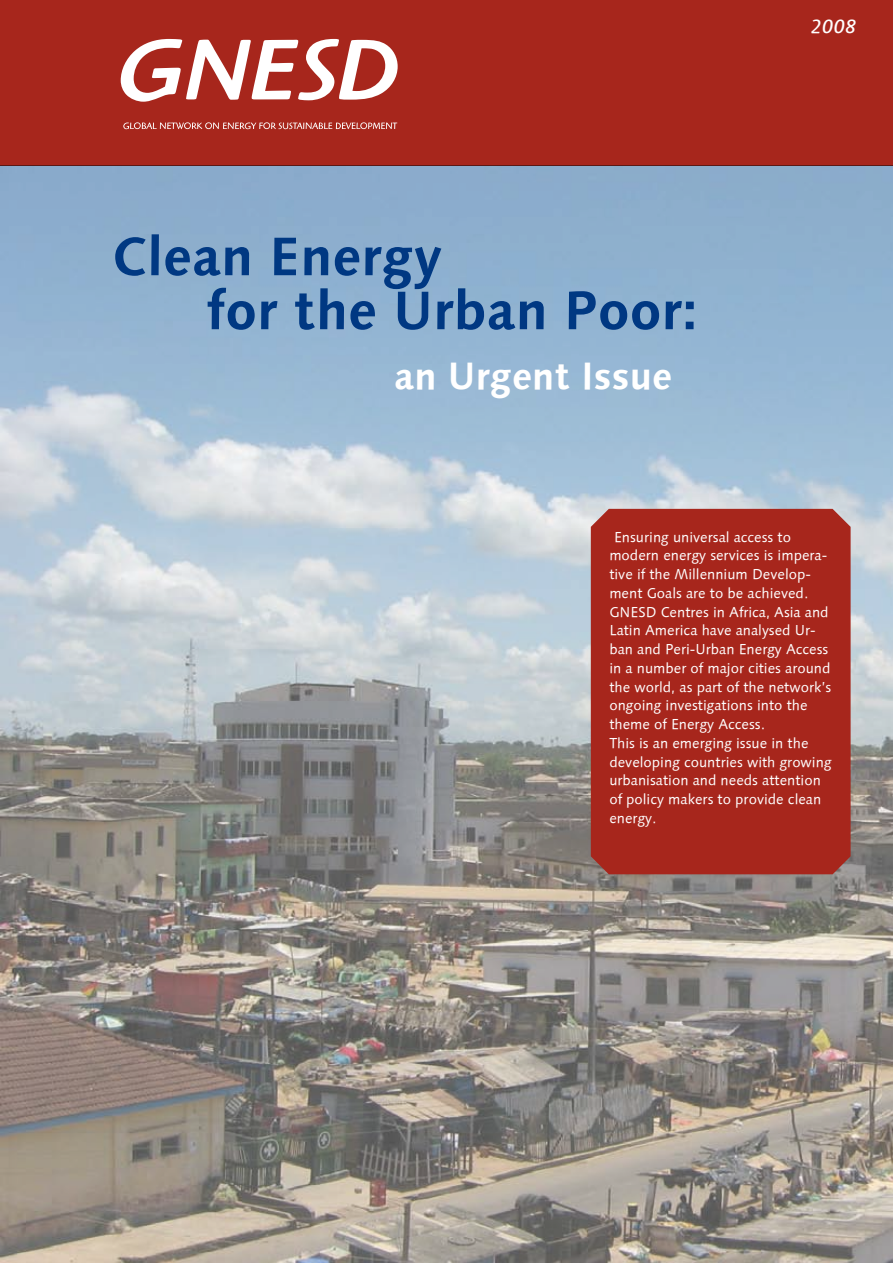
<style>
.page{position:relative;width:893px;height:1263px;background:#fff}
.page>*{position:absolute;margin:0;border:0;box-sizing:border-box;transform-origin:0 0}
.t1{font:700 54px/54px "Linotype Syntax";color:#003882}
.t2{font:700 37.5px "Linotype Syntax";color:#fff}
.t3{font:italic 500 19.2px "Linotype Syntax";color:#fff}
.t4{font:14.25px/18.8px "Linotype Syntax";color:#fff}
</style>
<div class="page">
<div style="left:0;top:0;width:893px;height:166px;background:#a7261c"></div>
<svg style="left:121px;top:39px;width:277px;height:63px"></svg>
<svg style="left:123px;top:122px;width:274px;height:7px"></svg>
<img style="left:0;top:165px;width:893px;height:1098px">
<div style="left:591px;top:509px;width:260px;height:365px;background:#a7261c"></div>
<h1 class="t1" style="left:206px;top:229px;width:493px;text-indent:-94px">Clean Energy<br>for the Urban Poor:</h1>
<h2 class="t2" style="left:394px;top:353px;width:279px">an Urgent Issue</h2>
<h3 class="t3" style="left:811px;top:15px;width:47px">2008</h3>
<p class="t4" style="left:609px;top:527px;width:224px;text-indent:5px">Ensuring universal access to modern energy services is impera&shy;tive if the Millennium Develop&shy;ment Goals are to be achieved.<br>GNESD Centres in Africa, Asia and<br>Latin America have analysed Ur&shy;ban and Peri-Urban Energy Access in a number of major cities around the world, as part of the network’s ongoing investigations into the theme of Energy Access.<br>This is an emerging issue in the developing countries with growing urbanisation and needs attention of policy makers to provide clean energy.</p>
</div>
